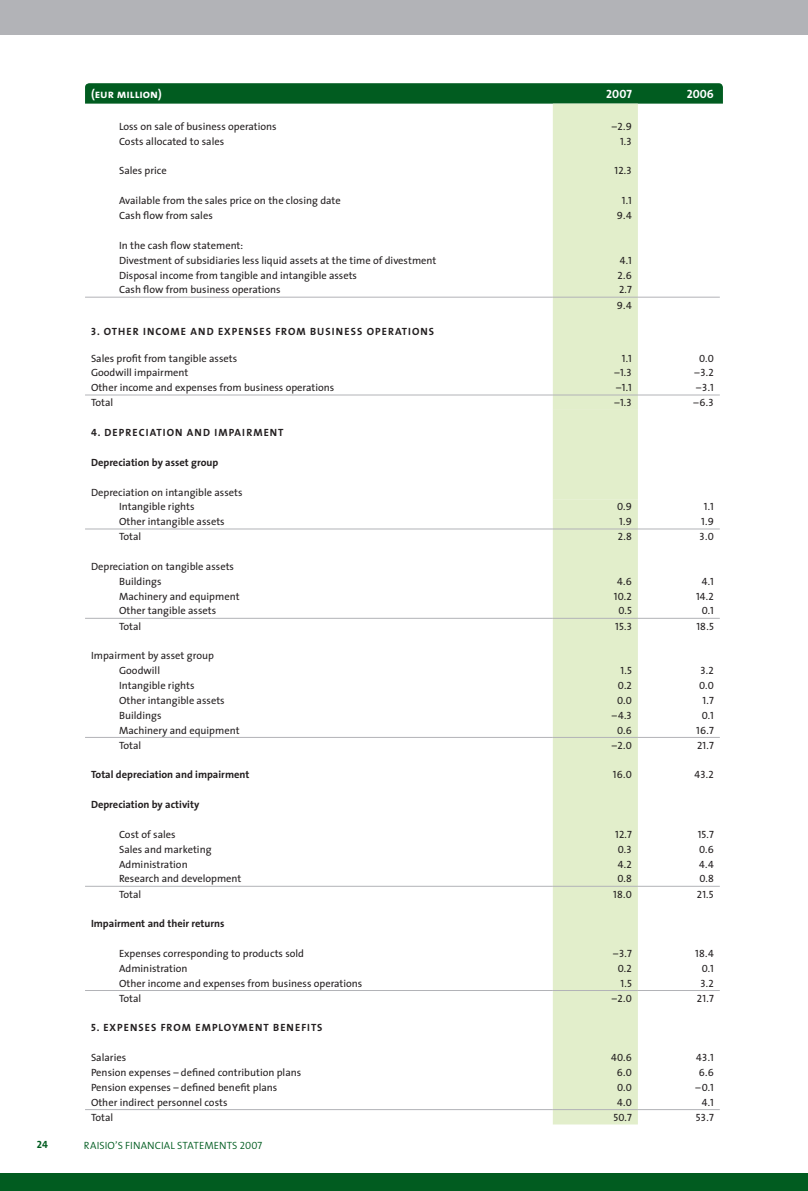
<style>
.page{position:relative;width:808px;height:1191px;background:#fff}
.page>*{position:absolute;margin:0;border:0;box-sizing:border-box;transform-origin:0 0}
.t1{font:12px "The Sans Bold Caps";color:#fff}
.t2{font:10.5px/14.9px "The Sans";color:#231f20}
.t3{font:10.5px/15.3px "The Sans Caps";letter-spacing:.025em;color:#231f20}
.t4{font:10.5px "The Sans Bold Caps";letter-spacing:.1em;color:#231f20}
.t5{font:700 10.5px "The Sans";color:#231f20}
.t6{font:10.5px "The Sans Semi Light Caps";color:#015c20}
.t7{font:10.5px "The Sans Bold Caps";color:#015c20}
</style>
<div class="page">
<svg style="left:85px;top:83px;width:638px;height:21px;background:#086026"></svg>
<div style="left:553px;top:104px;width:85px;height:1020px;background:#e2eecb"></div>
<div style="left:553px;top:410px;width:85px;height:89px;background:#e2eecb"></div>
<hr style="left:85px;top:297px;width:468px;height:1px;background:#b2b3b7">
<hr style="left:553px;top:297px;width:85px;height:1px;background:#b2b3b7">
<hr style="left:638px;top:297px;width:82px;height:1px;background:#b2b3b7">
<hr style="left:85px;top:394px;width:468px;height:1px;background:#b2b3b7">
<hr style="left:553px;top:394px;width:85px;height:1px;background:#b2b3b7">
<hr style="left:638px;top:394px;width:82px;height:1px;background:#b2b3b7">
<hr style="left:85px;top:528px;width:468px;height:1px;background:#b2b3b7">
<hr style="left:553px;top:528px;width:85px;height:1px;background:#b2b3b7">
<hr style="left:638px;top:528px;width:82px;height:1px;background:#b2b3b7">
<hr style="left:85px;top:618px;width:468px;height:1px;background:#b2b3b7">
<hr style="left:553px;top:618px;width:85px;height:1px;background:#b2b3b7">
<hr style="left:638px;top:618px;width:82px;height:1px;background:#b2b3b7">
<hr style="left:85px;top:737px;width:468px;height:1px;background:#b2b3b7">
<hr style="left:553px;top:737px;width:85px;height:1px;background:#b2b3b7">
<hr style="left:638px;top:737px;width:82px;height:1px;background:#b2b3b7">
<hr style="left:85px;top:886px;width:468px;height:1px;background:#b2b3b7">
<hr style="left:553px;top:886px;width:85px;height:1px;background:#b2b3b7">
<hr style="left:638px;top:886px;width:82px;height:1px;background:#b2b3b7">
<hr style="left:85px;top:990px;width:468px;height:1px;background:#b2b3b7">
<hr style="left:553px;top:990px;width:85px;height:1px;background:#b2b3b7">
<hr style="left:638px;top:990px;width:82px;height:1px;background:#b2b3b7">
<hr style="left:85px;top:1109px;width:468px;height:1px;background:#b2b3b7">
<hr style="left:553px;top:1109px;width:85px;height:1px;background:#b2b3b7">
<hr style="left:638px;top:1109px;width:82px;height:1px;background:#b2b3b7">
<div style="left:0;top:1174px;width:808px;height:17px;background:#015c20"></div>
<div style="left:0;top:0;width:808px;height:34px;background:#b2b3b7"></div>
<p class="t1" style="left:91px;top:83px;width:72px">(eur million)</p>
<p class="t1" style="left:606px;top:83px;width:27px">2007</p>
<p class="t1" style="left:687px;top:83px;width:29px">2006</p>
<p class="t2" style="left:119px;top:118px;width:159px">Loss on sale of business operations</p>
<p class="t3" style="left:612px;top:118px;width:22px">–2.9</p>
<p class="t2" style="left:119px;top:133px;width:107px">Costs allocated to sales</p>
<p class="t3" style="left:620px;top:133px;width:13px">1.3</p>
<p class="t2" style="left:119px;top:163px;width:49px">Sales price</p>
<p class="t3" style="left:614px;top:163px;width:19px">12.3</p>
<p class="t2" style="left:119px;top:193px;width:223px">Available from the sales price on the closing date</p>
<p class="t3" style="left:622px;top:193px;width:12px">1.1</p>
<p class="t2" style="left:119px;top:208px;width:95px">Cash flow from sales</p>
<p class="t3" style="left:617px;top:208px;width:17px">9.4</p>
<p class="t2" style="left:119px;top:238px;width:319px">In the cash flow statement:<br>Divestment of subsidiaries less liquid assets at the time of divestment</p>
<p class="t3" style="left:620px;top:252px;width:14px">4.1</p>
<p class="t2" style="left:119px;top:267px;width:240px">Disposal income from tangible and intangible assets</p>
<p class="t3" style="left:618px;top:267px;width:16px">2.6</p>
<p class="t2" style="left:119px;top:282px;width:163px">Cash flow from business operations</p>
<p class="t3" style="left:617px;top:282px;width:17px">2.7<br>9.4</p>
<p class="t4" style="left:91px;top:322px;width:345px">3. OTH ER INCOME AND EXPENSES FROM BUSINESS OPERATIONS</p>
<p class="t2" style="left:91px;top:350px;width:148px">Sales profit from tangible assets</p>
<p class="t3" style="left:622px;top:350px;width:12px">1.1</p>
<p class="t3" style="left:699px;top:350px;width:16px">0.0</p>
<p class="t2" style="left:91px;top:365px;width:99px">Goodwill impairment</p>
<p class="t3" style="left:614px;top:365px;width:19px">–1.3</p>
<p class="t3" style="left:694px;top:365px;width:21px">–3.2</p>
<p class="t2" style="left:91px;top:380px;width:245px">Other income and expenses from business operations</p>
<p class="t3" style="left:616px;top:380px;width:17px">–1.1</p>
<p class="t3" style="left:696px;top:380px;width:19px">–3.1</p>
<p class="t2" style="left:91px;top:395px;width:24px">Total</p>
<p class="t3" style="left:614px;top:395px;width:19px">–1.3</p>
<p class="t3" style="left:694px;top:395px;width:22px">–6.3</p>
<p class="t4" style="left:91px;top:424px;width:194px">4. DEPRECIATION AND IMPAIRMENT</p>
<p class="t5" style="left:91px;top:453px;width:129px">Depreciation by asset group</p>
<p class="t2" style="left:119px;top:484px;width:125px;text-indent:-28px">Depreciation on intangible assets<br>Intangible rights</p>
<p class="t3" style="left:617px;top:499px;width:16px">0.9</p>
<p class="t3" style="left:704px;top:499px;width:12px">1.1</p>
<p class="t2" style="left:119px;top:514px;width:107px">Other intangible assets</p>
<p class="t3" style="left:619px;top:513px;width:14px">1.9</p>
<p class="t3" style="left:701px;top:513px;width:14px">1.9</p>
<p class="t2" style="left:119px;top:529px;width:24px">Total</p>
<p class="t3" style="left:618px;top:529px;width:15px">2.8</p>
<p class="t3" style="left:699px;top:529px;width:16px">3.0</p>
<p class="t2" style="left:119px;top:559px;width:116px;text-indent:-28px">Depreciation on tangible assets<br>Buildings</p>
<p class="t3" style="left:617px;top:573px;width:16px">4.6</p>
<p class="t3" style="left:702px;top:573px;width:14px">4.1</p>
<p class="t2" style="left:119px;top:588px;width:122px">Machinery and equipment</p>
<p class="t3" style="left:614px;top:588px;width:19px">10.2</p>
<p class="t3" style="left:696px;top:588px;width:19px">14.2</p>
<p class="t2" style="left:119px;top:603px;width:99px">Other tangible assets</p>
<p class="t3" style="left:618px;top:603px;width:15px">0.5</p>
<p class="t3" style="left:702px;top:603px;width:14px">0.1</p>
<p class="t2" style="left:119px;top:618px;width:24px">Total</p>
<p class="t3" style="left:615px;top:618px;width:18px">15.3</p>
<p class="t3" style="left:696px;top:618px;width:19px">18.5</p>
<p class="t2" style="left:119px;top:648px;width:96px;text-indent:-28px">Impairment by asset group<br>Goodwill</p>
<p class="t3" style="left:620px;top:662px;width:13px">1.5</p>
<p class="t3" style="left:700px;top:662px;width:15px">3.2</p>
<p class="t2" style="left:119px;top:678px;width:77px">Intangible rights</p>
<p class="t3" style="left:618px;top:677px;width:15px">0.2</p>
<p class="t3" style="left:699px;top:677px;width:16px">0.0</p>
<p class="t2" style="left:119px;top:692px;width:107px">Other intangible assets</p>
<p class="t3" style="left:617px;top:692px;width:16px">0.0</p>
<p class="t3" style="left:702px;top:692px;width:13px">1.7</p>
<p class="t2" style="left:119px;top:707px;width:44px">Buildings</p>
<p class="t3" style="left:612px;top:707px;width:22px">–4.3</p>
<p class="t3" style="left:702px;top:707px;width:14px">0.1</p>
<p class="t2" style="left:119px;top:722px;width:122px">Machinery and equipment</p>
<p class="t3" style="left:617px;top:722px;width:16px">0.6</p>
<p class="t3" style="left:696px;top:722px;width:19px">16.7</p>
<p class="t2" style="left:119px;top:737px;width:24px">Total</p>
<p class="t3" style="left:612px;top:737px;width:22px">–2.0</p>
<p class="t3" style="left:697px;top:737px;width:18px">21.7</p>
<p class="t5" style="left:91px;top:766px;width:160px">Total depreciation and impairment</p>
<p class="t3" style="left:613px;top:767px;width:21px">16.0</p>
<p class="t3" style="left:694px;top:767px;width:21px">43.2</p>
<p class="t5" style="left:91px;top:796px;width:110px">Depreciation by activity</p>
<p class="t2" style="left:119px;top:826px;width:58px">Cost of sales</p>
<p class="t3" style="left:615px;top:826px;width:18px">12.7</p>
<p class="t3" style="left:698px;top:826px;width:18px">15.7</p>
<p class="t2" style="left:119px;top:841px;width:94px">Sales and marketing</p>
<p class="t3" style="left:618px;top:841px;width:15px">0.3</p>
<p class="t3" style="left:699px;top:841px;width:16px">0.6</p>
<p class="t2" style="left:119px;top:856px;width:70px">Administration</p>
<p class="t3" style="left:618px;top:856px;width:15px">4.2</p>
<p class="t3" style="left:699px;top:856px;width:16px">4.4</p>
<p class="t2" style="left:119px;top:871px;width:124px">Research and development</p>
<p class="t3" style="left:617px;top:871px;width:16px">0.8</p>
<p class="t3" style="left:699px;top:871px;width:16px">0.8</p>
<p class="t2" style="left:119px;top:886px;width:24px">Total</p>
<p class="t3" style="left:613px;top:886px;width:20px">18.0</p>
<p class="t3" style="left:697px;top:886px;width:18px">21.5</p>
<p class="t5" style="left:91px;top:915px;width:135px">Impairment and their returns</p>
<p class="t2" style="left:119px;top:945px;width:187px">Expenses corresponding to products sold</p>
<p class="t3" style="left:613px;top:945px;width:20px">–3.7</p>
<p class="t3" style="left:695px;top:945px;width:20px">18.4</p>
<p class="t2" style="left:119px;top:960px;width:70px">Administration</p>
<p class="t3" style="left:618px;top:960px;width:15px">0.2</p>
<p class="t3" style="left:702px;top:960px;width:14px">0.1</p>
<p class="t2" style="left:119px;top:975px;width:245px">Other income and expenses from business operations</p>
<p class="t3" style="left:620px;top:975px;width:13px">1.5</p>
<p class="t3" style="left:700px;top:975px;width:15px">3.2</p>
<p class="t2" style="left:119px;top:990px;width:24px">Total</p>
<p class="t3" style="left:612px;top:990px;width:22px">–2.0</p>
<p class="t3" style="left:697px;top:990px;width:18px">21.7</p>
<p class="t4" style="left:91px;top:1019px;width:233px">5. EXPENSES FROM EMPLOYMENT BENEFITS</p>
<p class="t2" style="left:91px;top:1050px;width:37px">Salaries</p>
<p class="t3" style="left:611px;top:1049px;width:22px">40.6</p>
<p class="t3" style="left:696px;top:1049px;width:19px">43.1</p>
<p class="t2" style="left:91px;top:1064px;width:212px">Pension expenses – defined contribution plans</p>
<p class="t3" style="left:617px;top:1064px;width:17px">6.0</p>
<p class="t3" style="left:699px;top:1064px;width:17px">6.6</p>
<p class="t2" style="left:91px;top:1079px;width:188px">Pension expenses – defined benefit plans</p>
<p class="t3" style="left:617px;top:1079px;width:16px">0.0</p>
<p class="t3" style="left:695px;top:1079px;width:20px">–0.1</p>
<p class="t2" style="left:91px;top:1094px;width:138px">Other indirect personnel costs</p>
<p class="t3" style="left:617px;top:1094px;width:16px">4.0</p>
<p class="t3" style="left:702px;top:1094px;width:14px">4.1</p>
<p class="t2" style="left:91px;top:1109px;width:24px">Total</p>
<p class="t3" style="left:613px;top:1109px;width:20px">50.7</p>
<p class="t3" style="left:696px;top:1109px;width:19px">53.7</p>
<p class="t7" style="left:37px;top:1136px;width:13px">24</p>
<p class="t6" style="left:84px;top:1136px;width:6px">RAISIO</p>
<p class="t6" style="left:115px;top:1136px;width:22px">’S FINANCIAL</p>
<p class="t6" style="left:177px;top:1136px;width:7px">STATEMENTS</p>
<p class="t6" style="left:240px;top:1136px;width:24px">2007</p>
</div>
